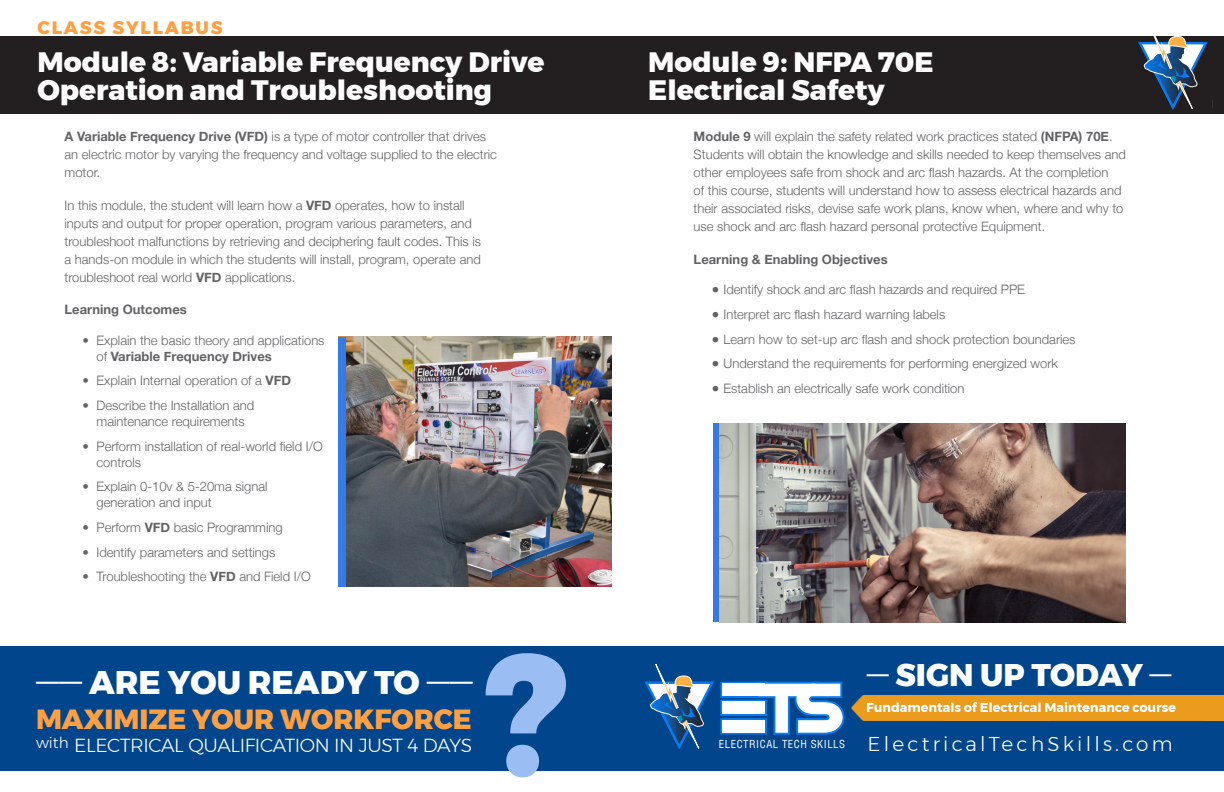
<style>
.page{position:relative;width:1224px;height:792px;background:#fff}
.page>*{position:absolute;margin:0;border:0;box-sizing:border-box;transform-origin:0 0}
.sub1{font:800 32.7px "Montserrat";color:#fff}
.sub1-2{font:800 31.2px "Montserrat";color:#fff}
.head{font:800 28px/28px "Montserrat";color:#fff}
.sub1-3{font:800 27.7px "Montserrat";color:#ff9f3f}
.sub1-4{font:300 20px "Montserrat";letter-spacing:.16em;color:#fff}
.sub1-5{font:300 18.9px "Montserrat";letter-spacing:-.02em;color:#fff}
.sub1-6{font:800 18px "Montserrat";letter-spacing:.1em;color:#ff9f3f}
.body{font:300 13px/18px "Helvetica Neue";color:#636366}
.body-tab{font:300 13px/16px "Helvetica Neue";color:#636366}
.body-2{font:700 13px "Helvetica Neue";color:#636366}
.t1{font:condensed 10.8px "Helvetica LT";letter-spacing:.05em;color:#fff}
.s1{font-weight:700}
.s2{font-weight:400}
</style>
<div class="page">
<div style="left:0;top:646px;width:1224px;height:125px;background:#01458c"></div>
<svg style="left:486px;top:653px;width:80px;height:124px"></svg>
<div style="left:720px;top:682px;width:47px;height:16px;border:4px solid #087bf0"></div>
<div style="left:720px;top:700px;width:47px;height:16px;border:4px solid #087bf0"></div>
<div style="left:720px;top:718px;width:47px;height:17px;border:4px solid #087bf0"></div>
<svg style="left:754px;top:681px;width:91px;height:54px"></svg>
<div style="left:722px;top:684px;width:43px;height:12px;background:#fff"></div>
<div style="left:722px;top:702px;width:43px;height:12px;background:#fff"></div>
<div style="left:722px;top:720px;width:43px;height:13px;background:#fff"></div>
<svg style="left:644px;top:663px;width:70px;height:86px"></svg>
<img style="left:851px;top:695px;width:373px;height:25px">
<img style="left:346px;top:337px;width:266px;height:249px">
<div style="left:0;top:36px;width:1224px;height:78px;background:#231f20"></div>
<svg style="left:1138px;top:36px;width:70px;height:74px"></svg>
<div style="left:338px;top:337px;width:8px;height:249px;background:#347be7"></div>
<svg style="left:713px;top:424px;width:7px;height:198px"></svg>
<img style="left:720px;top:424px;width:406px;height:198px">
<p class="sub1-6" style="left:37px;top:13px;width:187px">CLASS SYLLABUS</p>
<p class="head" style="left:37px;top:48px;width:508px">Module 8: Variable Frequency Drive<br>Operation and Troubleshooting</p>
<p class="body" style="left:65px;top:127px;width:434px"><span class="s1">A Variable Frequency Drive (VFD)</span> is a type of motor controller that drives an electric motor by varying the frequency and voltage supplied to the electric motor.</p>
<p class="body" style="left:65px;top:195px;width:418px">In this module, the student will learn how a <span class="s1">VFD</span> operates, how to install inputs and output for proper operation, program various parameters, and troubleshoot malfunctions by retrieving and deciphering fault codes. This is a hands-on module in which the students will install, program, operate and troubleshoot real world <span class="s1">VFD</span> applications.</p>
<p class="body-2" style="left:65px;top:299px;width:124px">Learning Outcomes</p>
<p class="body-tab" style="left:97px;top:331px;width:230px;text-indent:-14px">• Explain the basic theory and applications of <span class="s1">Variable Frequency Drives</span></p>
<p class="body-tab" style="left:83px;top:372px;width:210px">• Explain Internal operation of a <span class="s1">VFD</span></p>
<p class="body-tab" style="left:83px;top:396px;width:173px;text-align:center">• Describe the Installation and maintenance requirements</p>
<p class="body-tab" style="left:97px;top:437px;width:228px;text-indent:-14px">• Perform installation of real-world field I/O controls</p>
<p class="body-tab" style="left:97px;top:478px;width:172px;text-indent:-14px">• Explain 0-10v &amp; 5-20ma signal generation and input</p>
<p class="body-tab" style="left:83px;top:518px;width:202px">• Perform <span class="s1">VFD</span> basic Programming</p>
<p class="body-tab" style="left:83px;top:543px;width:194px">• Identify parameters and settings</p>
<p class="body-tab" style="left:83px;top:568px;width:230px">• Troubleshooting the <span class="s1">VFD</span> and Field I/O</p>
<p class="sub1" style="left:36px;top:656px;width:438px"><span class="s2">——</span> ARE YOU READY TO <span class="s2">——</span></p>
<p class="sub1-3" style="left:36px;top:697px;width:437px">MAXIMIZE YOUR WORKFORCE</p>
<p class="sub1-5" style="left:36px;top:731px;width:438px"><sup>with</sup> ELECTRICAL QUALIFICATION IN JUST 4 DAYS</p>
<p class="head" style="left:648px;top:48px;width:287px">Module 9: NFPA 70E<br>Electrical Safety</p>
<p class="body" style="left:694px;top:127px;width:434px"><span class="s1">Module 9</span> will explain the safety related work practices stated <span class="s1">(NFPA) 70E</span>.<br>Students will obtain the knowledge and skills needed to keep themselves and other employees safe from shock and arc flash hazards. At the completion<br>of this course, students will understand how to assess electrical hazards and their associated risks, devise safe work plans, know when, where and why to use shock and arc flash hazard personal protective Equipment.</p>
<p class="body-2" style="left:694px;top:249px;width:196px">Learning &amp; Enabling Objectives</p>
<p class="body-tab" style="left:712px;top:281px;width:315px">● Identify shock and arc flash hazards and required PPE</p>
<p class="body-tab" style="left:712px;top:305px;width:235px">● Interpret arc flash hazard warning labels</p>
<p class="body-tab" style="left:712px;top:330px;width:365px">● Learn how to set-up arc flash and shock protection boundaries</p>
<p class="body-tab" style="left:712px;top:355px;width:348px">● Understand the requirements for performing energized work</p>
<p class="body-tab" style="left:712px;top:379px;width:254px">● Establish an electrically safe work condition</p>
<p class="sub1-2" style="left:867px;top:650px;width:306px"><span class="s2">—</span> SIGN UP TODAY <span class="s2">—</span></p>
<p class="t1" style="left:719px;top:737px;width:128px">ELECTRICAL TECH SKILLS</p>
<p class="sub1-4" style="left:868px;top:729px;width:307px">ElectricalTechSkills.com</p>
</div>
